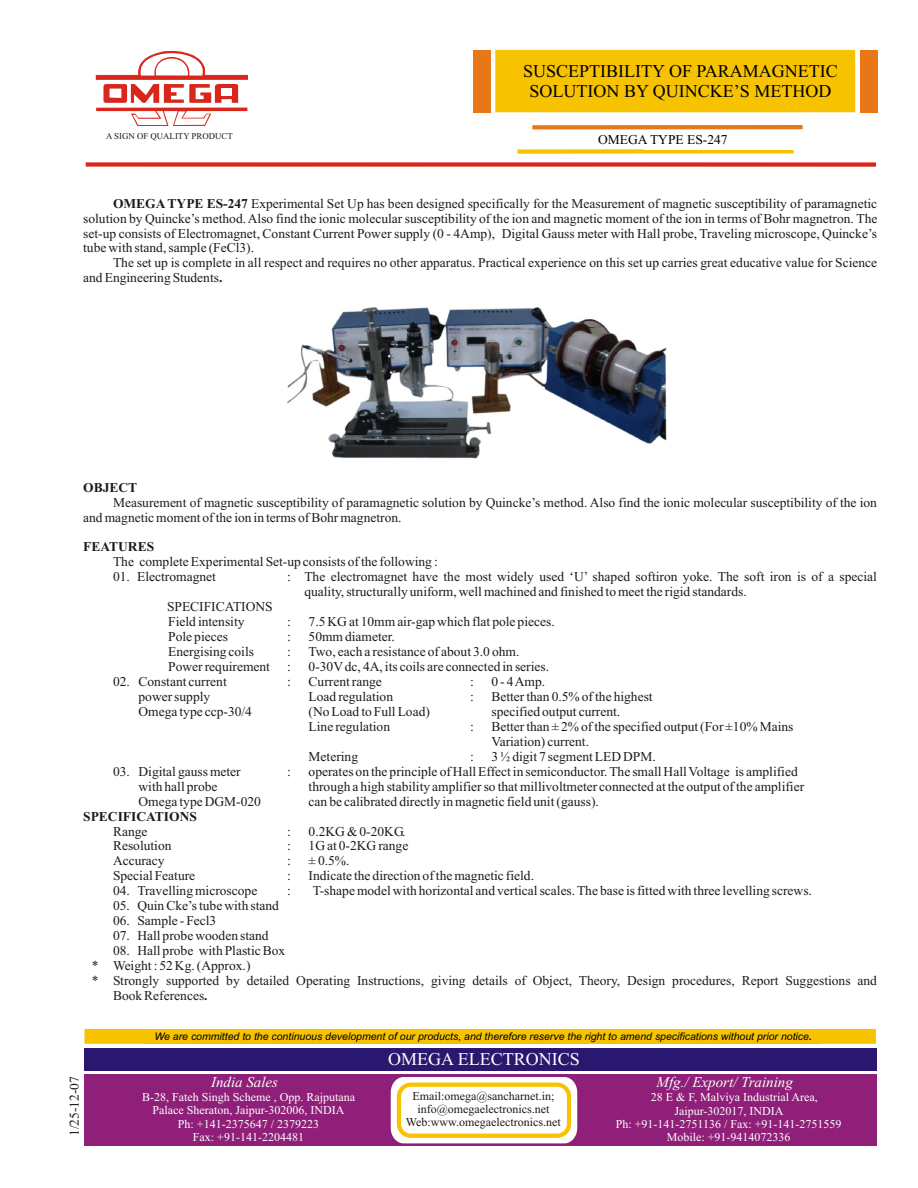
<style>
.page{position:relative;width:918px;height:1188px;background:#fff}
.page>*{position:absolute;margin:0;border:0;box-sizing:border-box;transform-origin:0 0}
.t1{font:18px/20px "Times New Roman";color:#000;text-align:center}
.t2{font:18px "Times New Roman";color:#fff}
.t3{font:italic 15px "Times New Roman";color:#fff}
.t4{font:13.5px/15px "Times New Roman";color:#1f1a17}
.t5{font:700 13.5px "Times New Roman";color:#1f1a17}
.t6{font:13.5px "Times New Roman";color:#000}
.t7{font:12px/13.4px "Times New Roman";color:#fff;text-align:center}
.t8{font:12px/13.4px "Times New Roman";color:#1f1a17;text-align:center}
.t9{font:italic 10.5px "Arial";color:#000}
.t10{font:8.85px "Times New Roman";color:#1f1a17}
.s1{font-weight:700}
.s2{font-weight:700;font-style:normal}
</style>
<div class="page">
<div style="left:84px;top:1074px;width:792px;height:72px;background:#8f1f78"></div>
<div style="left:84px;top:1029px;width:792px;height:15px;background:#f7c200"></div>
<div style="left:84px;top:1048px;width:792px;height:23px;background:#291770"></div>
<svg style="left:391px;top:1077px;width:186px;height:66px;background:#f8f1f1"></svg>
<div style="left:397px;top:1083px;width:174px;height:55px;background:#fff;border:4px solid #f7c200;border-radius:12px"></div>
<div style="left:86px;top:162px;width:790px;height:5px;background:#d9261c"></div>
<div style="left:518px;top:149px;width:276px;height:5px;background:#f7c200"></div>
<svg style="left:532px;top:125px;width:271px;height:4px"></svg>
<div style="left:495px;top:50px;width:360px;height:62px;background:#f7c200"></div>
<svg style="left:96px;top:51px;width:152px;height:75px"></svg>
<div style="left:473px;top:50px;width:18px;height:62px;background:#e87817"></div>
<div style="left:860px;top:50px;width:18px;height:62px;background:#e87817"></div>
<img style="left:287px;top:307px;width:379px;height:152px">
<h1 class="t1" style="left:523px;top:63px;width:316px">SUSCEPTIBILITY OF PARAMAGNETIC<br>SOLUTION BY QUINCKE’S METHOD</h1>
<p class="t10" style="left:106px;top:133px;width:128px">A SIGN OF QUALITY PRODUCT</p>
<p class="t6" style="left:598px;top:135px;width:131px">OMEGA TYPE ES-247</p>
<p class="t4" style="left:83px;top:197px;width:796px;text-align:justify;text-indent:30px"><span class="s1">OMEGA TYPE ES-247</span> Experimental Set Up has been designed specifically for the Measurement of magnetic susceptibility of paramagnetic solution by Quincke’s method. Also find the ionic molecular susceptibility of the ion and magnetic moment of the ion in terms of Bohr magnetron. The set-up consists of Electromagnet, Constant Current Power supply (0 - 4Amp), Digital Gauss meter with Hall probe, Traveling microscope, Quincke’s tube with stand, sample (FeCl3).</p>
<p class="t4" style="left:83px;top:257px;width:795px;text-indent:30px">The set up is complete in all respect and requires no other apparatus. Practical experience on this set up carries great educative value for Science and Engineering Students<span class="s1">.</span></p>
<p class="t5" style="left:83px;top:483px;width:56px">OBJECT</p>
<p class="t4" style="left:83px;top:496px;width:795px;text-indent:30px">Measurement of magnetic susceptibility of paramagnetic solution by Quincke’s method. Also find the ionic molecular susceptibility of the ion and magnetic moment of the ion in terms of Bohr magnetron.</p>
<p class="t5" style="left:83px;top:542px;width:73px">FEATURES</p>
<p class="t4" style="left:113px;top:556px;width:326px">The complete Experimental Set-up consists of the following :</p>
<p class="t4" style="left:113px;top:571px;width:104px">01. Electromagnet</p>
<p class="t4" style="left:304px;top:571px;width:574px;text-indent:-17px">: The electromagnet have the most widely used ‘U’ shaped softiron yoke. The soft iron is of a special quality, structurally uniform, well machined and finished to meet the rigid standards.</p>
<p class="t4" style="left:167px;top:601px;width:107px">SPECIFICATIONS<br>Field intensity</p>
<p class="t4" style="left:287px;top:616px;width:5px">:</p>
<p class="t4" style="left:309px;top:616px;width:248px">7.5 KG at 10mm air-gap which flat pole pieces.</p>
<p class="t4" style="left:168px;top:630px;width:61px">Pole pieces</p>
<p class="t4" style="left:287px;top:630px;width:5px">:</p>
<p class="t4" style="left:309px;top:630px;width:88px">50mm diameter.</p>
<p class="t4" style="left:168px;top:645px;width:87px">Energising coils</p>
<p class="t4" style="left:287px;top:645px;width:5px">:</p>
<p class="t4" style="left:309px;top:645px;width:212px">Two, each a resistance of about 3.0 ohm.</p>
<p class="t4" style="left:168px;top:660px;width:103px">Power requirement</p>
<p class="t4" style="left:287px;top:660px;width:5px">:</p>
<p class="t4" style="left:309px;top:660px;width:242px">0-30V dc, 4A, its coils are connected in series.</p>
<p class="t4" style="left:113px;top:675px;width:115px">02. Constant current</p>
<p class="t4" style="left:287px;top:675px;width:5px">:</p>
<p class="t4" style="left:309px;top:675px;width:75px">Current range</p>
<p class="t4" style="left:470px;top:675px;width:5px">:</p>
<p class="t4" style="left:491px;top:675px;width:55px">0 - 4 Amp.</p>
<p class="t4" style="left:139px;top:690px;width:73px">power supply</p>
<p class="t4" style="left:309px;top:690px;width:86px">Load regulation</p>
<p class="t4" style="left:470px;top:690px;width:5px">:</p>
<p class="t4" style="left:491px;top:690px;width:163px">Better than 0.5% of the highest</p>
<p class="t4" style="left:139px;top:705px;width:115px">Omega type ccp-30/4</p>
<p class="t4" style="left:309px;top:705px;width:123px">(No Load to Full Load)</p>
<p class="t4" style="left:491px;top:705px;width:130px">specified output current.</p>
<p class="t4" style="left:309px;top:720px;width:83px">Line regulation</p>
<p class="t4" style="left:470px;top:720px;width:5px">:</p>
<p class="t4" style="left:491px;top:720px;width:303px">Better than ± 2% of the specified output (For ±10% Mains<br>Variation) current.</p>
<p class="t4" style="left:309px;top:750px;width:51px">Metering</p>
<p class="t4" style="left:470px;top:750px;width:5px">:</p>
<p class="t4" style="left:491px;top:750px;width:166px">3 ½ digit 7 segment LED DPM.</p>
<p class="t4" style="left:113px;top:765px;width:129px">03. Digital gauss meter</p>
<p class="t4" style="left:287px;top:765px;width:5px">:</p>
<p class="t4" style="left:309px;top:765px;width:491px">operates on the principle of Hall Effect in semiconductor. The small Hall Voltage is amplified</p>
<p class="t4" style="left:139px;top:780px;width:81px">with hall probe</p>
<p class="t4" style="left:309px;top:780px;width:497px">through a high stability amplifier so that millivoltmeter connected at the output of the amplifier</p>
<p class="t4" style="left:139px;top:795px;width:124px">Omega type DGM-020</p>
<p class="t4" style="left:309px;top:795px;width:292px">can be calibrated directly in magnetic field unit (gauss).</p>
<p class="t5" style="left:83px;top:811px;width:115px">SPECIFICATIONS</p>
<p class="t4" style="left:113px;top:825px;width:36px">Range</p>
<p class="t4" style="left:287px;top:825px;width:5px">:</p>
<p class="t4" style="left:309px;top:825px;width:98px">0.2KG &amp; 0-20KG.</p>
<p class="t4" style="left:113px;top:840px;width:60px">Resolution</p>
<p class="t4" style="left:287px;top:840px;width:5px">:</p>
<p class="t4" style="left:309px;top:840px;width:101px">1G at 0-2KG range</p>
<p class="t4" style="left:113px;top:855px;width:53px">Accuracy</p>
<p class="t4" style="left:287px;top:855px;width:5px">:</p>
<p class="t4" style="left:309px;top:855px;width:42px">± 0.5%.</p>
<p class="t4" style="left:113px;top:870px;width:84px">Special Feature</p>
<p class="t4" style="left:287px;top:870px;width:5px">:</p>
<p class="t4" style="left:309px;top:870px;width:227px">Indicate the direction of the magnetic field.</p>
<p class="t4" style="left:113px;top:885px;width:146px">04. Travelling microscope</p>
<p class="t4" style="left:287px;top:885px;width:5px">:</p>
<p class="t4" style="left:313px;top:885px;width:501px">T-shape model with horizontal and vertical scales. The base is fitted with three levelling screws.</p>
<p class="t4" style="left:113px;top:900px;width:167px">05. Quin Cke’s tube with stand</p>
<p class="t4" style="left:113px;top:915px;width:105px">06. Sample - Fecl3</p>
<p class="t4" style="left:113px;top:929px;width:157px">07. Hall probe wooden stand</p>
<p class="t4" style="left:113px;top:944px;width:174px">08. Hall probe with Plastic Box</p>
<p class="t4" style="left:92px;top:959px;width:160px">* Weight : 52 Kg. (Approx.)</p>
<p class="t4" style="left:92px;top:974px;width:787px">* Strongly supported by detailed Operating Instructions, giving details of Object, Theory, Design procedures, Report Suggestions and</p>
<p class="t4" style="left:113px;top:989px;width:96px">Book References<span class="s1">.</span></p>
<p class="t4" style="left:68px;top:1136px;width:61px;rotate:-90deg">1/25-12-07</p>
<p class="t9" style="left:154px;top:1032px;width:659px">We are committed to the continuous development of our products, and therefore reserve the right to amend specifications without prior notice<span class="s2">.</span></p>
<h1 class="t2" style="left:388px;top:1053px;width:193px">OMEGA ELECTRONICS</h1>
<p class="t3" style="left:211px;top:1077px;width:69px">India Sales</p>
<p class="t7" style="left:142px;top:1092px;width:214px">B-28, Fateh Singh Scheme , Opp. Rajputana<br>Palace Sheraton, Jaipur-302006, INDIA<br>Ph: +141-2375647 / 2379223<br>Fax: +91-141-2204481</p>
<p class="t3" style="left:657px;top:1077px;width:138px">Mfg./ Export/ Training</p>
<p class="t7" style="left:651px;top:1092px;width:169px">28 E &amp; F, Malviya Industrial Area,</p>
<p class="t7" style="left:675px;top:1105px;width:111px">Jaipur-302017, INDIA</p>
<p class="t7" style="left:616px;top:1118px;width:227px">Ph: +91-141-2751136 / Fax: +91-141-2751559</p>
<p class="t7" style="left:667px;top:1132px;width:125px">Mobile: +91-9414072336</p>
<p class="t8" style="left:406px;top:1090px;width:156px">Email:omega@sancharnet.in; info@omegaelectronics.net<br>Web:www.omegaelectronics.net</p>
</div>
